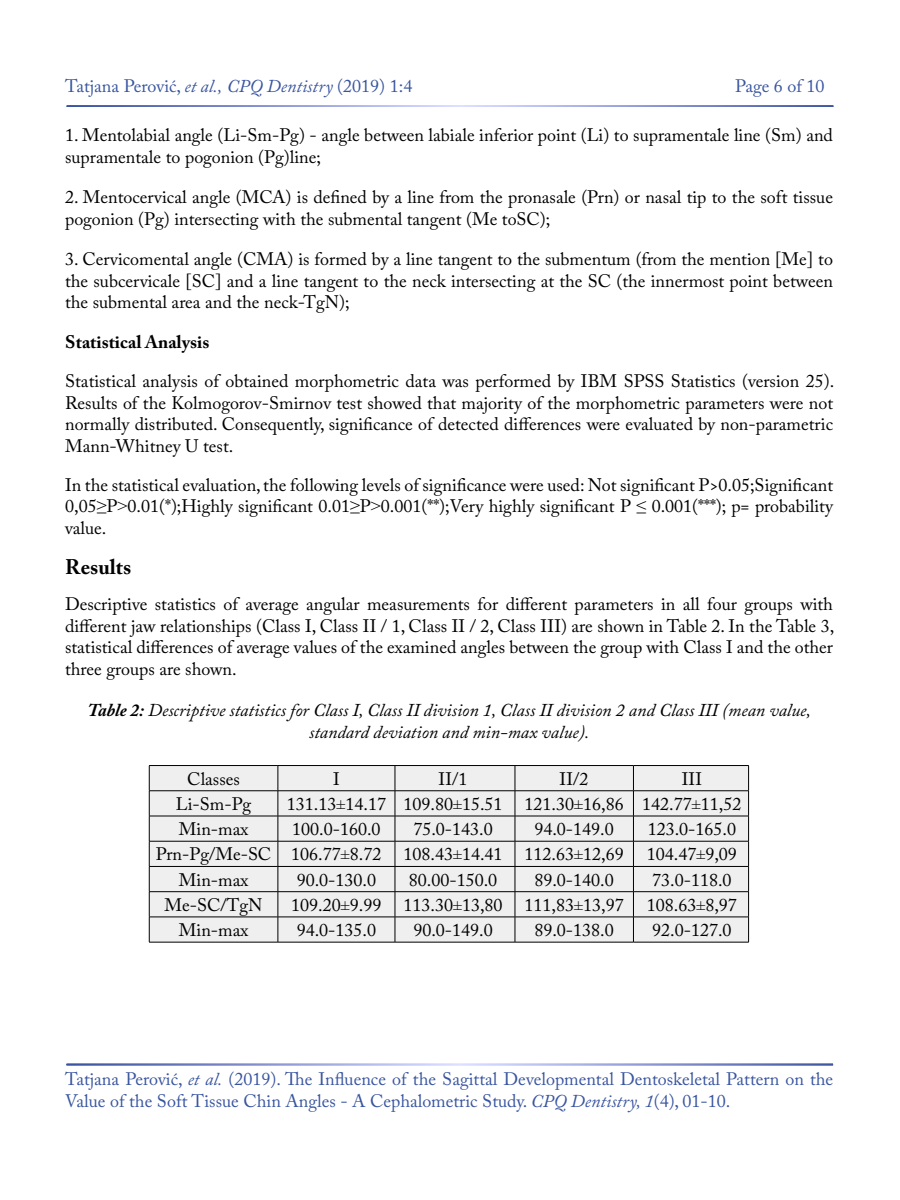
<style>
.page{position:relative;width:900px;height:1200px;background:#fff}
.page>*{position:absolute;margin:0;border:0;box-sizing:border-box;transform-origin:0 0}
.t1{font:700 21px "Adobe Caslon Pro";color:#000}
.t2{font:18px/21.6px "Adobe Caslon Pro";color:#000;text-align:justify}
.t3{font:18px/21.6px "Adobe Caslon Pro";color:#3955a0}
.t4{font:italic 18px/21.6px "Adobe Caslon Pro";color:#000;text-align:center}
.t5{font:700 18px "Adobe Caslon Pro";color:#000}
.s1{font-style:italic}
.s2{font-family:"Times New Roman"}
.s3{font-weight:700}
.s4{font-family:"Times New Roman";font-size:16.5px}
</style>
<div class="page">
<div style="left:150px;top:766px;width:598px;height:176px;background:#efeff0"></div>
<hr style="left:149px;top:765px;width:129px;height:1px;background:#000">
<hr style="left:278px;top:765px;width:117px;height:1px;background:#000">
<hr style="left:395px;top:765px;width:120px;height:1px;background:#000">
<hr style="left:515px;top:765px;width:118px;height:1px;background:#000">
<hr style="left:633px;top:765px;width:116px;height:1px;background:#000">
<hr style="left:149px;top:791px;width:129px;height:1px;background:#000">
<hr style="left:278px;top:791px;width:117px;height:1px;background:#000">
<hr style="left:395px;top:791px;width:120px;height:1px;background:#000">
<hr style="left:515px;top:791px;width:118px;height:1px;background:#000">
<hr style="left:633px;top:791px;width:116px;height:1px;background:#000">
<hr style="left:149px;top:816px;width:129px;height:1px;background:#000">
<hr style="left:278px;top:816px;width:117px;height:1px;background:#000">
<hr style="left:395px;top:816px;width:120px;height:1px;background:#000">
<hr style="left:515px;top:816px;width:118px;height:1px;background:#000">
<hr style="left:633px;top:816px;width:116px;height:1px;background:#000">
<hr style="left:149px;top:841px;width:129px;height:1px;background:#000">
<hr style="left:278px;top:841px;width:117px;height:1px;background:#000">
<hr style="left:395px;top:841px;width:120px;height:1px;background:#000">
<hr style="left:515px;top:841px;width:118px;height:1px;background:#000">
<hr style="left:633px;top:841px;width:116px;height:1px;background:#000">
<hr style="left:149px;top:866px;width:129px;height:1px;background:#000">
<hr style="left:278px;top:866px;width:117px;height:1px;background:#000">
<hr style="left:395px;top:866px;width:120px;height:1px;background:#000">
<hr style="left:515px;top:866px;width:118px;height:1px;background:#000">
<hr style="left:633px;top:866px;width:116px;height:1px;background:#000">
<hr style="left:149px;top:891px;width:129px;height:1px;background:#000">
<hr style="left:278px;top:891px;width:117px;height:1px;background:#000">
<hr style="left:395px;top:891px;width:120px;height:1px;background:#000">
<hr style="left:515px;top:891px;width:118px;height:1px;background:#000">
<hr style="left:633px;top:891px;width:116px;height:1px;background:#000">
<hr style="left:149px;top:917px;width:129px;height:1px;background:#000">
<svg style="left:149px;top:766px;width:1px;height:176px"></svg>
<hr style="left:278px;top:917px;width:117px;height:1px;background:#000">
<svg style="left:278px;top:766px;width:1px;height:176px"></svg>
<hr style="left:395px;top:917px;width:120px;height:1px;background:#000">
<svg style="left:395px;top:766px;width:1px;height:176px"></svg>
<hr style="left:515px;top:917px;width:118px;height:1px;background:#000">
<svg style="left:515px;top:766px;width:1px;height:176px"></svg>
<hr style="left:633px;top:917px;width:116px;height:1px;background:#000">
<svg style="left:633px;top:766px;width:1px;height:176px"></svg>
<svg style="left:748px;top:766px;width:1px;height:176px"></svg>
<hr style="left:149px;top:942px;width:129px;height:1px;background:#000">
<hr style="left:278px;top:942px;width:117px;height:1px;background:#000">
<hr style="left:395px;top:942px;width:120px;height:1px;background:#000">
<hr style="left:515px;top:942px;width:118px;height:1px;background:#000">
<hr style="left:633px;top:942px;width:116px;height:1px;background:#000">
<p class="t3" style="left:65px;top:75px;width:349px">Tatjana Perović, <span class="s1">et al., CPQ Dentistry</span> (2019) 1:4</p>
<p class="t3" style="left:735px;top:75px;width:91px">Page 6 of 10</p>
<p class="t2" style="left:65px;top:124px;width:769px">1. Mentolabial angle (Li-Sm-Pg) - angle between labiale inferior point (Li) to supramentale line (Sm) and supramentale to pogonion (Pg)line;</p>
<p class="t2" style="left:65px;top:186px;width:769px">2. Mentocervical angle (MCA) is defined by a line from the pronasale (Prn) or nasal tip to the soft tissue pogonion (Pg) intersecting with the submental tangent (Me toSC);</p>
<p class="t2" style="left:65px;top:248px;width:769px">3. Cervicomental angle (CMA) is formed by a line tangent to the submentum (from the mention [Me] to the subcervicale [SC] and a line tangent to the neck intersecting at the SC (the innermost point between the submental area and the neck-TgN);</p>
<p class="t5" style="left:65px;top:332px;width:146px">Statistical Analysis</p>
<p class="t2" style="left:65px;top:370px;width:771px">Statistical analysis of obtained morphometric data was performed by IBM SPSS Statistics (version 25).<br>Results of the Kolmogorov-Smirnov test showed that majority of the morphometric parameters were not normally distributed. Consequently, significance of detected differences were evaluated by non-parametric Mann-Whitney U test.</p>
<p class="t2" style="left:65px;top:474px;width:770px">In the statistical evaluation, the following levels of significance were used: Not significant P&gt;0.05;Significant 0,05<span class="s2">≥</span>P<span class="s2">&gt;</span>0.01(*);Highly significant 0.01<span class="s2">≥</span>P<span class="s2">&gt;</span>0.001(**);Very highly significant P <span class="s2">≤</span> 0.001(***); p= probability value.</p>
<p class="t1" style="left:65px;top:554px;width:67px">Results</p>
<p class="t2" style="left:65px;top:593px;width:771px">Descriptive statistics of average angular measurements for different parameters in all four groups with different jaw relationships (Class I, Class II / 1, Class II / 2, Class III) are shown in Table 2. In the Table 3, statistical differences of average values of the examined angles between the group with Class I and the other three groups are shown.</p>
<p class="t4" style="left:88px;top:699px;width:725px"><span class="s3">Table 2:</span> Descriptive statistics for Class I, Class II division 1, Class II division 2 and Class III (mean value, standard deviation and min-max value).</p>
<p class="t2" style="left:187px;top:768px;width:54px">Classes</p>
<p class="t2" style="left:333px;top:768px;width:8px">I</p>
<p class="t2" style="left:439px;top:768px;width:30px">II/1</p>
<p class="t2" style="left:560px;top:768px;width:30px">II/2</p>
<p class="t2" style="left:682px;top:768px;width:22px">III</p>
<p class="t2" style="left:176px;top:793px;width:77px">Li-Sm-Pg</p>
<p class="t2" style="left:287px;top:793px;width:456px">131.13<span class="s4">±</span>14.17 109.80<span class="s4">±</span>15.51 121.30<span class="s4">±</span>16,86 142.77<span class="s4">±</span>11,52</p>
<p class="t2" style="left:179px;top:818px;width:71px">Min-max</p>
<p class="t2" style="left:292px;top:818px;width:90px">100.0-160.0</p>
<p class="t2" style="left:413px;top:818px;width:81px">75.0-143.0</p>
<p class="t2" style="left:534px;top:818px;width:81px">94.0-149.0</p>
<p class="t2" style="left:648px;top:818px;width:90px">123.0-165.0</p>
<p class="t2" style="left:156px;top:843px;width:469px">Prn-Pg/Me-SC 106.77<span class="s4">±</span>8.72 108.43<span class="s4">±</span>14.41 112.63<span class="s4">±</span>12,69</p>
<p class="t2" style="left:647px;top:843px;width:92px">104.47<span class="s4">±</span>9,09</p>
<p class="t2" style="left:179px;top:869px;width:71px">Min-max</p>
<p class="t2" style="left:297px;top:869px;width:81px">90.0-130.0</p>
<p class="t2" style="left:409px;top:869px;width:90px">80.00-150.0</p>
<p class="t2" style="left:534px;top:869px;width:81px">89.0-140.0</p>
<p class="t2" style="left:652px;top:869px;width:81px">73.0-118.0</p>
<p class="t2" style="left:165px;top:894px;width:99px">Me-SC/TgN</p>
<p class="t2" style="left:291px;top:894px;width:334px">109.20<span class="s4">±</span>9.99 113.30<span class="s4">±</span>13,80 111,83<span class="s4">±</span>13,97</p>
<p class="t2" style="left:647px;top:894px;width:92px">108.63<span class="s4">±</span>8,97</p>
<p class="t2" style="left:179px;top:919px;width:71px">Min-max</p>
<p class="t2" style="left:297px;top:919px;width:81px">94.0-135.0</p>
<p class="t2" style="left:413px;top:919px;width:81px">90.0-149.0</p>
<p class="t2" style="left:534px;top:919px;width:81px">89.0-138.0</p>
<p class="t2" style="left:652px;top:919px;width:81px">92.0-127.0</p>
<p class="t3" style="left:65px;top:1068px;width:769px">Tatjana Perović, <span class="s1">et al.</span> (2019). The Influence of the Sagittal Developmental Dentoskeletal Pattern on the<br>Value of the Soft Tissue Chin Angles - A Cephalometric Study. <span class="s1">CPQ Dentistry, 1</span>(4), 01-10.</p>
</div>
